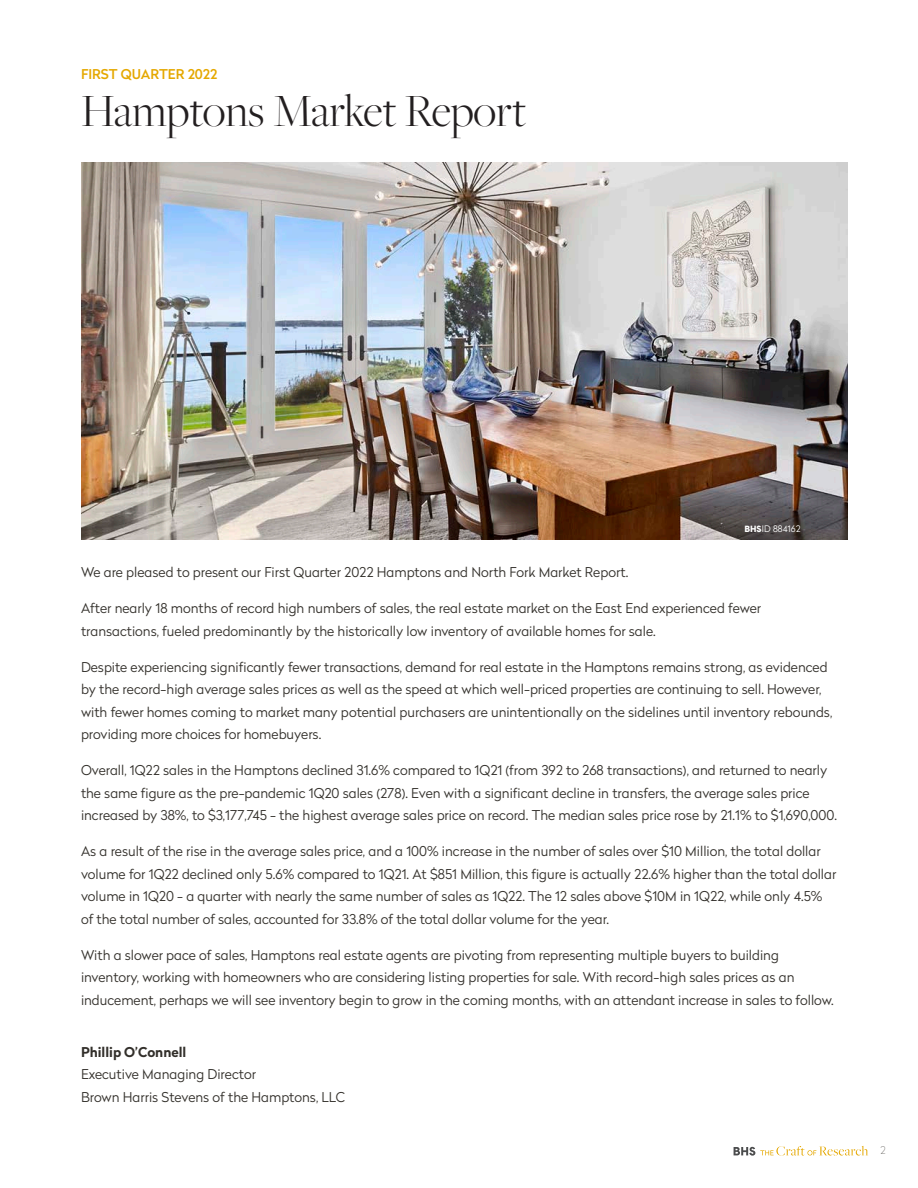
<style>
.page{position:relative;width:918px;height:1188px;background:#fff}
.page>*{position:absolute;margin:0;border:0;box-sizing:border-box;transform-origin:0 0}
.t1{font:300 48px "Freight Big Pro";color:#231f20}
.t2{font:300 13.5px/22.5px "Radikal";color:#322f2a}
.t3{font:700 13.5px "Radikal";color:#322f2a}
.t4{font:500 13.5px "Radikal";color:#e5a800}
.t5{font:100 10.5px "Radikal";color:#322f2a}
.t6{font:300 9px "Radikal";color:#fff}
.s1{font-family:"Cadiz";font-weight:900}
</style>
<div class="page">
<svg style="left:734px;top:1146px;width:134px;height:10px"></svg>
<img style="left:81px;top:162px;width:767px;height:378px">
<p class="t4" style="left:81px;top:64px;width:138px">FIRST QUARTER 2022</p>
<p class="t1" style="left:81px;top:79px;width:447px">Hamptons Market Report</p>
<p class="t6" style="left:744px;top:522px;width:58px"><span class="s1">BHS</span>ID 884162</p>
<p class="t2" style="left:81px;top:561px;width:549px">We are pleased to present our First Quarter 2022 Hamptons and North Fork Market Report.</p>
<p class="t2" style="left:81px;top:597px;width:682px">After nearly 18 months of record high numbers of sales, the real estate market on the East End experienced fewer transactions, fueled predominantly by the historically low inventory of available homes for sale.</p>
<p class="t2" style="left:81px;top:655px;width:753px">Despite experiencing significantly fewer transactions, demand for real estate in the Hamptons remains strong, as evidenced by the record-high average sales prices as well as the speed at which well-priced properties are continuing to sell. However, with fewer homes coming to market many potential purchasers are unintentionally on the sidelines until inventory rebounds, providing more choices for homebuyers.</p>
<p class="t2" style="left:81px;top:759px;width:757px">Overall, 1Q22 sales in the Hamptons declined 31.6% compared to 1Q21 (from 392 to 268 transactions), and returned to nearly the same figure as the pre-pandemic 1Q20 sales (278). Even with a significant decline in transfers, the average sales price increased by 38%, to $3,177,745 - the highest average sales price on record. The median sales price rose by 21.1% to $1,690,000.</p>
<p class="t2" style="left:81px;top:840px;width:757px">As a result of the rise in the average sales price, and a 100% increase in the number of sales over $10 Million, the total dollar volume for 1Q22 declined only 5.6% compared to 1Q21. At $851 Million, this figure is actually 22.6% higher than the total dollar volume in 1Q20 - a quarter with nearly the same number of sales as 1Q22. The 12 sales above $10M in 1Q22, while only 4.5% of the total number of sales, accounted for 33.8% of the total dollar volume for the year.</p>
<p class="t2" style="left:81px;top:943px;width:754px">With a slower pace of sales, Hamptons real estate agents are pivoting from representing multiple buyers to building inventory, working with homeowners who are considering listing properties for sale. With record-high sales prices as an inducement, perhaps we will see inventory begin to grow in the coming months, with an attendant increase in sales to follow.</p>
<p class="t3" style="left:81px;top:1042px;width:107px">Phillip O’Connell</p>
<p class="t2" style="left:81px;top:1063px;width:177px">Executive Managing Director</p>
<p class="t2" style="left:81px;top:1085px;width:266px">Brown Harris Stevens of the Hamptons, LLC</p>
<p class="t5" style="left:880px;top:1143px;width:7px">2</p>
</div>
